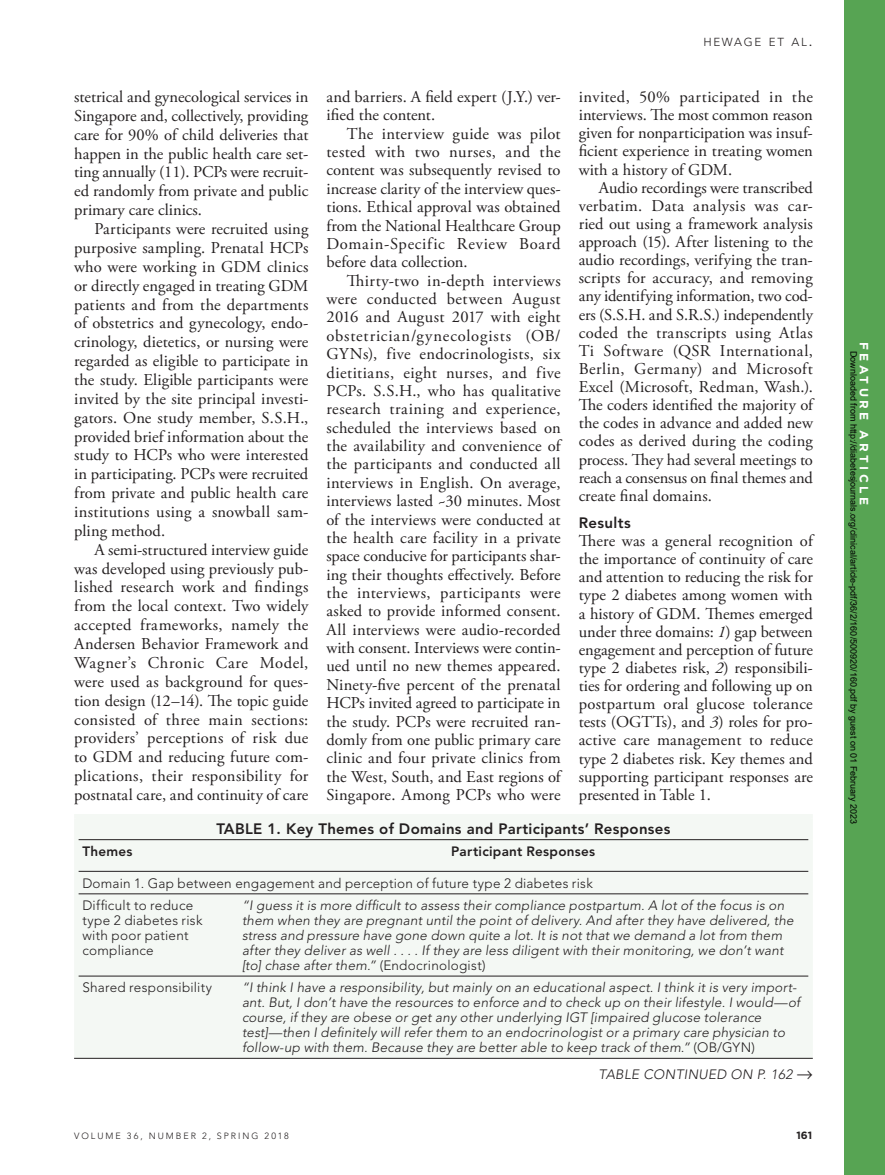
<style>
.page{position:relative;width:885px;height:1175px;background:#fff}
.page>*{position:absolute;margin:0;border:0;box-sizing:border-box;transform-origin:0 0}
.BODY_-_2nd_PARA{font:16.5px/18.3px "Adobe Garamond Pro";letter-spacing:.005em;color:#231f20;text-align:justify}
.BODY_-_1st_PARA{font:16.5px/18.1px "Adobe Garamond Pro";color:#231f20;text-align:justify}
.TABLE_TITLE{font:800 15px "Avenir LT Std";letter-spacing:.02em;color:#231f20}
.H1_-_BOLD{font:800 15px "Avenir LT Std";letter-spacing:.025em;color:#231f20}
.TABLE_COPY_-_LEFT_AL{font:italic 300 13.5px/15px "Avenir LT Std";letter-spacing:.015em;color:#231f20}
.TABLE_COPY_-_LEFT_AL-2{font:300 13.5px/15px "Avenir LT Std";letter-spacing:.02em;color:#231f20}
.TABLE_CONTINUED{font:italic 300 13.5px "Avenir LT Std";letter-spacing:.025em;color:#231f20}
.TABLE_BOLD_-_CENTERE{font:800 13.5px "Avenir LT Std";letter-spacing:.02em;color:#231f20}
.TABLE_BOLD_-_LEFT_AL{font:800 13.5px "Avenir LT Std";letter-spacing:.02em;color:#231f20}
.t1{font:700 12px "Gotham";letter-spacing:.28em;color:#fff}
.t2{font:300 11.55px "Avenir LT Std";letter-spacing:.145em;color:#231f20}
.t3{font:700 10.5px "Gotham";color:#231f20}
.t4{font:9px "Arial";color:#000}
.t5{font:300 9px "Avenir LT Std";letter-spacing:.22em;color:#231f20}
.s1{font-size:16.5px}
.s2{font-style:italic}
.s3{font-style:normal}
</style>
<div class="page">
<div style="left:844px;top:0;width:40px;height:1174px;background:#57a453"></div>
<div style="left:79px;top:818px;width:729px;height:240px;background:#f4f8f4"></div>
<hr style="left:74px;top:814px;width:162px;height:4px;background:#f4f8f4">
<div style="left:74px;top:818px;width:5px;height:21px;background:#f4f8f4"></div>
<hr style="left:236px;top:814px;width:576px;height:4px;background:#f4f8f4">
<hr style="left:808px;top:818px;width:4px;height:21px;background:#f4f8f4">
<div style="left:74px;top:839px;width:5px;height:32px;background:#f4f8f4"></div>
<hr style="left:808px;top:839px;width:4px;height:32px;background:#f4f8f4">
<div style="left:74px;top:871px;width:5px;height:22px;background:#f4f8f4"></div>
<hr style="left:808px;top:871px;width:4px;height:22px;background:#f4f8f4">
<div style="left:74px;top:893px;width:5px;height:83px;background:#f4f8f4"></div>
<hr style="left:808px;top:893px;width:4px;height:83px;background:#f4f8f4">
<div style="left:74px;top:976px;width:5px;height:82px;background:#f4f8f4"></div>
<hr style="left:808px;top:976px;width:4px;height:82px;background:#f4f8f4">
<hr style="left:79px;top:839px;width:157px;height:1px;background:#231f20">
<hr style="left:236px;top:839px;width:572px;height:1px;background:#231f20">
<hr style="left:79px;top:871px;width:157px;height:1px;background:#231f20">
<hr style="left:236px;top:871px;width:572px;height:1px;background:#231f20">
<hr style="left:79px;top:893px;width:157px;height:1px;background:#231f20">
<hr style="left:236px;top:893px;width:572px;height:1px;background:#231f20">
<hr style="left:79px;top:975px;width:157px;height:1px;background:#231f20">
<hr style="left:236px;top:975px;width:572px;height:1px;background:#231f20">
<hr style="left:74px;top:1058px;width:162px;height:1px;background:#231f20">
<hr style="left:236px;top:1058px;width:576px;height:1px;background:#231f20">
<p class="t2" style="left:703px;top:35px;width:111px">HEWAGE ET AL<span class="s1">.</span></p>
<p class="BODY_-_1st_PARA" style="left:74px;top:88px;width:236px;line-height:18.9px">stetrical and gynecological services in Singapore and, collectively, providing care for 90% of child deliveries that happen in the public health care set&shy;ting annually (11). PCPs were recruit&shy;ed randomly from private and public primary care clinics.</p>
<p class="BODY_-_2nd_PARA" style="left:74px;top:220px;width:236px;line-height:18.9px;text-indent:20px">Participants were recruited using purposive sampling. Prenatal HCPs who were working in GDM clinics or directly engaged in treating GDM patients and from the departments of obstetrics and gynecology, endo&shy;crinology, dietetics, or nursing were regarded as eligible to participate in the study. Eligible participants were invited by the site principal investi&shy;gators. One study member, S.S.H., provided brief information about the study to HCPs who were interested in participating. PCPs were recruited from private and public health care institutions using a snowball sam&shy;pling method.</p>
<p class="BODY_-_2nd_PARA" style="left:74px;top:540px;width:236px;line-height:18.9px;text-indent:20px">A semi-structured interview guide was developed using previously pub&shy;lished research work and findings from the local context. Two widely accepted frameworks, namely the Andersen Behavior Framework and Wagner’s Chronic Care Model, were used as background for ques&shy;tion design (12–14). The topic guide consisted of three main sections: providers’ perceptions of risk due to GDM and reducing future com&shy;plications, their responsibility for postnatal care, and continuity of care</p>
<p class="BODY_-_2nd_PARA" style="left:578px;top:88px;width:236px">invited, 50% participated in the interviews. The most common reason given for nonparticipation was insuf&shy;ficient experience in treating women with a history of GDM.</p>
<p class="BODY_-_2nd_PARA" style="left:578px;top:179px;width:236px;text-indent:20px">Audio recordings were transcribed verbatim. Data analysis was car&shy;ried out using a framework analysis approach (15). After listening to the audio recordings, verifying the tran&shy;scripts for accuracy, and removing any identifying information, two cod&shy;ers (S.S.H. and S.R.S.) independently coded the transcripts using Atlas Ti Software (QSR International, Berlin, Germany) and Microsoft Excel (Microsoft, Redman, Wash.).<br>The coders identified the majority of the codes in advance and added new codes as derived during the coding process. They had several meetings to reach a consensus on final themes and create final domains.</p>
<p class="H1_-_BOLD" style="left:578px;top:514px;width:53px">Results</p>
<p class="BODY_-_1st_PARA" style="left:578px;top:532px;width:236px">There was a general recognition of the importance of continuity of care and attention to reducing the risk for type 2 diabetes among women with a history of GDM. Themes emerged under three domains: <span class="s2">1</span>) gap between engagement and perception of future type 2 diabetes risk, <span class="s2">2</span>) responsibili&shy;ties for ordering and following up on postpartum oral glucose tolerance tests (OGTTs), and <span class="s2">3</span>) roles for pro&shy;active care management to reduce type 2 diabetes risk. Key themes and supporting participant responses are presented in Table 1.</p>
<p class="TABLE_TITLE" style="left:216px;top:819px;width:455px">TABLE 1. Key Themes of Domains and Participants’ Responses</p>
<p class="BODY_-_2nd_PARA" style="left:326px;top:88px;width:236px">and barriers. A field expert (J.Y.) ver&shy;ified the content.</p>
<p class="BODY_-_2nd_PARA" style="left:326px;top:125px;width:236px;text-indent:20px">The interview guide was pilot tested with two nurses, and the content was subsequently revised to increase clarity of the interview ques&shy;tions. Ethical approval was obtained from the National Healthcare Group Domain-Specific Review Board before data collection.</p>
<p class="BODY_-_2nd_PARA" style="left:326px;top:272px;width:236px;text-indent:20px">Thirty-two in-depth interviews were conducted between August 2016 and August 2017 with eight obstetrician/gynecologists (OB/ GYNs), five endocrinologists, six dietitians, eight nurses, and five PCPs. S.S.H., who has qualitative research training and experience, scheduled the interviews based on the availability and convenience of the participants and conducted all interviews in English. On average, interviews lasted ~30 minutes. Most of the interviews were conducted at the health care facility in a private space conducive for participants shar&shy;ing their thoughts effectively. Before the interviews, participants were asked to provide informed consent.<br>All interviews were audio-recorded with consent. Interviews were contin&shy;ued until no new themes appeared.<br>Ninety-five percent of the prenatal HCPs invited agreed to participate in the study. PCPs were recruited ran&shy;domly from one public primary care clinic and four private clinics from the West, South, and East regions of Singapore. Among PCPs who were</p>
<p class="TABLE_BOLD_-_LEFT_AL" style="left:82px;top:843px;width:52px">Themes</p>
<p class="TABLE_BOLD_-_CENTERE" style="left:451px;top:843px;width:145px">Participant Responses</p>
<p class="TABLE_COPY_-_LEFT_AL-2" style="left:82px;top:875px;width:512px">Domain 1. Gap between engagement and perception of future type 2 diabetes risk</p>
<p class="TABLE_COPY_-_LEFT_AL-2" style="left:82px;top:898px;width:122px">Difficult to reduce type 2 diabetes risk with poor patient compliance</p>
<p class="TABLE_COPY_-_LEFT_AL" style="left:242px;top:898px;width:553px">“I guess it is more difficult to assess their compliance postpartum. A lot of the focus is on them when they are pregnant until the point of delivery. And after they have delivered, the stress and pressure have gone down quite a lot. It is not that we demand a lot from them after they deliver as well . . . . If they are less diligent with their monitoring, we don’t want [to] chase after them.” <span class="s3">(Endocrinologist)</span></p>
<p class="TABLE_COPY_-_LEFT_AL-2" style="left:82px;top:980px;width:131px">Shared responsibility</p>
<p class="TABLE_COPY_-_LEFT_AL" style="left:242px;top:980px;width:559px">“I think I have a responsibility, but mainly on an educational aspect. I think it is very import&shy;ant. But, I don’t have the resources to enforce and to check up on their lifestyle. I would—of course, if they are obese or get any other underlying IGT [impaired glucose tolerance test]—then I definitely will refer them to an endocrinologist or a primary care physician to follow-up with them. Because they are better able to keep track of them.” <span class="s3">(OB/GYN)</span></p>
<p class="TABLE_CONTINUED" style="left:598px;top:1066px;width:216px">TABLE CONTINUED ON P. 162 →</p>
<p class="t5" style="left:74px;top:1130px;width:216px">VOLUME 36, NUMBER 2, SPRING 2018</p>
<p class="t3" style="left:796px;top:1128px;width:17px">161</p>
<p class="t1" style="left:871px;top:342px;width:164px;rotate:90deg">FEATURE ARTICLE</p>
<p class="t4" style="left:856px;top:351px;width:474px;rotate:90deg">Downloaded from http://diabetesjournals.org/clinical/article-pdf/36/2/160/500920/160.pdf by guest on 01 February 2023</p>
</div>
